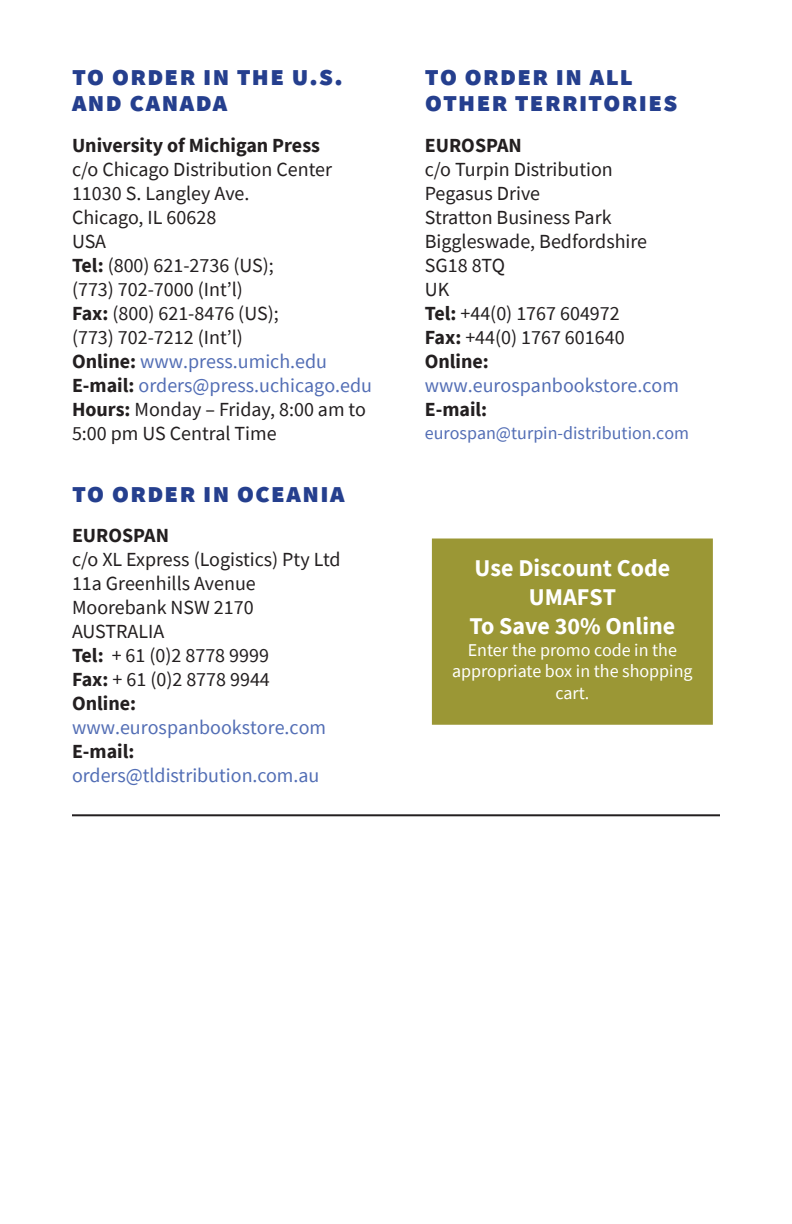
<style>
.page{position:relative;width:792px;height:1224px;background:#fff}
.page>*{position:absolute;margin:0;border:0;box-sizing:border-box;transform-origin:0 0}
.t1{font:900 28px/26.4px "Source Sans Pro";letter-spacing:.03em;color:#253f8e}
.t2{font:700 24px/28.8px "Source Sans Pro";color:#fff;text-align:center}
.t3{font:20px/24px "Source Sans Pro";color:#231f20}
.t4{font:18px/21.6px "Source Sans Pro";color:#fff;text-align:center}
.t5{font:18px "Source Sans Pro";color:#536eb5}
.s1{font-weight:700}
.s2{color:#536eb5}
.s3{color:#526eb5}
</style>
<div class="page">
<div style="left:432px;top:539px;width:281px;height:186px;background:#9b9735;border:2px solid #9b9735"></div>
<hr style="left:72px;top:814px;width:648px;height:2px;background:#231f20">
<p class="t1" style="left:72px;top:62px;width:273px">to order in the u.s. and canada</p>
<p class="t3" style="left:72px;top:133px;width:302px"><span class="s1">University of Michigan Press<br></span>c/o Chicago Distribution Center<br>11030 S. Langley Ave.<br>Chicago, IL 60628<br>USA<br><span class="s1">Tel:</span> (800) 621-2736 (US);<br>(773) 702-7000 (Int’l)<br><span class="s1">Fax:</span> (800) 621-8476 (US);<br>(773) 702-7212 (Int’l)<br><span class="s1">Online:</span> <span class="s2">www.press.umich.edu<br></span><span class="s1">E-mail:</span> <span class="s2">orders@press.uchicago.edu<br></span><span class="s1">Hours:</span> Monday – Friday, 8:00 am to<br>5:00 pm US Central Time</p>
<p class="t1" style="left:72px;top:479px;width:274px">to order in oceania</p>
<p class="t3" style="left:72px;top:524px;width:270px"><span class="s1">EUROSPAN<br></span>c/o XL Express (Logistics) Pty Ltd<br>11a Greenhills Avenue<br>Moorebank NSW 2170<br>AUSTRALIA<br><span class="s1">Tel:</span> + 61 (0)2 8778 9999<br><span class="s1">Fax:</span> + 61 (0)2 8778 9944<br><span class="s1">Online: </span><span class="s2">www.eurospanbookstore.com<br></span><span class="s1">E-mail: </span><span class="s3">orders@tldistribution.com.au</span></p>
<p class="t1" style="left:425px;top:62px;width:254px">to order in all other territories</p>
<p class="t3" style="left:425px;top:133px;width:256px"><span class="s1">EUROSPAN<br></span>c/o Turpin Distribution<br>Pegasus Drive<br>Stratton Business Park<br>Biggleswade, Bedfordshire<br>SG18 8TQ<br>UK<br><span class="s1">Tel:</span> +44(0) 1767 604972<br><span class="s1">Fax:</span> +44(0) 1767 601640<br><span class="s1">Online: </span><span class="s2">www.eurospanbookstore.com<br></span><span class="s1">E-mail:</span></p>
<p class="t5" style="left:425px;top:421px;width:266px">eurospan@turpin-distribution.com</p>
<p class="t2" style="left:470px;top:554px;width:207px">Use Discount Code<br>UMAFST<br>To Save 30% Online</p>
<p class="t4" style="left:452px;top:639px;width:242px">Enter the promo code in the appropriate box in the shopping cart.</p>
</div>
